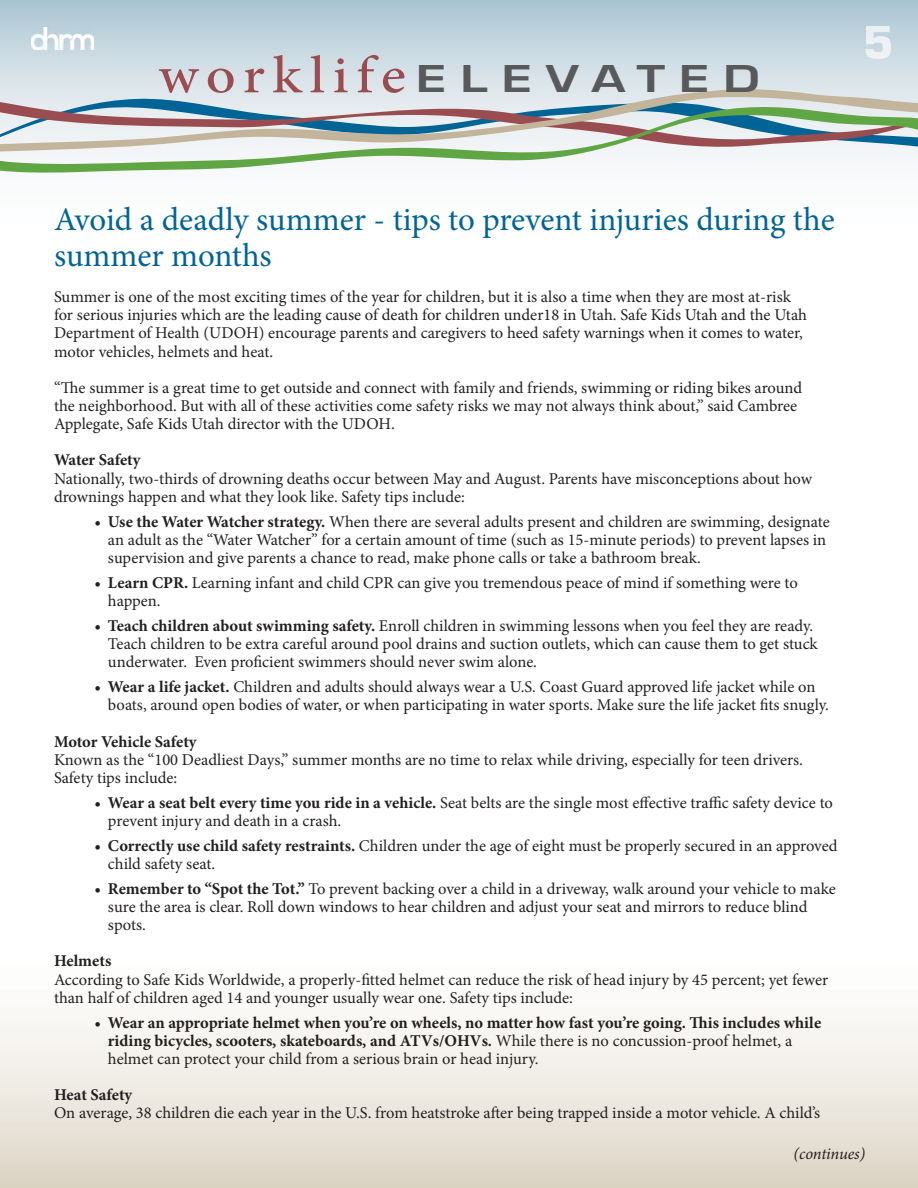
<style>
.page{position:relative;width:918px;height:1188px;background:#fff}
.page>*{position:absolute;margin:0;border:0;box-sizing:border-box;transform-origin:0 0}
.t1{font:500 52.8px "Minion Pro";letter-spacing:.13em;color:#9a4d50;scale:1.11 1}
.t2{font:33px/36.3px "Minion Pro";color:#006497}
.t3{font:16.5px/18.1px "Minion Pro";color:#231f20}
.t4{font:700 16.5px/18.1px "Minion Pro";color:#231f20}
.t5{font:italic 16.5px "Minion Pro";letter-spacing:-.01em;color:#231f20}
.s1{font-family:"Eurostile LT Std";font-weight:600;font-size:36px;color:#58595b}
.s2{font-weight:700}
.s3{font-weight:400}
</style>
<div class="page">
<svg style="left:0;top:0;width:918px;height:80px;background:#c1d4dd"></svg>
<div style="left:0;top:80px;width:918px;height:9px;background:#dce5ea"></div>
<svg style="left:0;top:89px;width:918px;height:16px;background:#d4dcde"></svg>
<svg style="left:0;top:105px;width:918px;height:68px"></svg>
<div style="left:0;top:933px;width:918px;height:255px;background:linear-gradient(to bottom,#fff,#dfd7c9)"></div>
<img style="left:31px;top:28px;width:63px;height:22px">
<svg style="left:865px;top:26px;width:26px;height:33px"></svg>
<h1 class="t1" style="left:158px;top:43px;width:543px">worklife<span class="s1">ELEVATED</span></h1>
<h2 class="t2" style="left:54px;top:204px;width:782px">Avoid a deadly summer - tips to prevent injuries during the summer months</h2>
<p class="t3" style="left:54px;top:289px;width:755px">Summer is one of the most exciting times of the year for children, but it is also a time when they are most at-risk for serious injuries which are the leading cause of death for children under18 in Utah. Safe Kids Utah and the Utah Department of Health (UDOH) encourage parents and caregivers to heed safety warnings when it comes to water, motor vehicles, helmets and heat.</p>
<p class="t3" style="left:54px;top:380px;width:750px">“The summer is a great time to get outside and connect with family and friends, swimming or riding bikes around the neighborhood. But with all of these activities come safety risks we may not always think about,” said Cambree<br>Applegate, Safe Kids Utah director with the UDOH.</p>
<p class="t4" style="left:54px;top:452px;width:88px">Water Safety</p>
<p class="t3" style="left:54px;top:471px;width:759px">Nationally, two-thirds of drowning deaths occur between May and August. Parents have misconceptions about how drownings happen and what they look like. Safety tips include:</p>
<p class="t3" style="left:108px;top:514px;width:723px;text-indent:-14px"><span class="s2">• Use the Water Watcher strategy.</span> When there are several adults present and children are swimming, designate an adult as the “Water Watcher” for a certain amount of time (such as 15-minute periods) to prevent lapses in supervision and give parents a chance to read, make phone calls or take a bathroom break.</p>
<p class="t3" style="left:108px;top:575px;width:691px;text-indent:-14px"><span class="s2">• Learn CPR.</span> Learning infant and child CPR can give you tremendous peace of mind if something were to happen.</p>
<p class="t3" style="left:108px;top:618px;width:711px;text-indent:-14px"><span class="s2">• Teach children about swimming safety.</span> Enroll children in swimming lessons when you feel they are ready.<br>Teach children to be extra careful around pool drains and suction outlets, which can cause them to get stuck underwater. Even proficient swimmers should never swim alone.</p>
<p class="t3" style="left:108px;top:679px;width:722px;text-indent:-14px"><span class="s2">• Wear a life jacket.</span> Children and adults should always wear a U.S. Coast Guard approved life jacket while on boats, around open bodies of water, or when participating in water sports. Make sure the life jacket fits snugly.</p>
<p class="t4" style="left:54px;top:734px;width:144px">Motor Vehicle Safety</p>
<p class="t3" style="left:54px;top:752px;width:751px">Known as the “100 Deadliest Days,” summer months are no time to relax while driving, especially for teen drivers.<br>Safety tips include:</p>
<p class="t3" style="left:108px;top:795px;width:727px;text-indent:-14px"><span class="s2">• Wear a seat belt every time you ride in a vehicle.</span> Seat belts are the single most effective traffic safety device to prevent injury and death in a crash.</p>
<p class="t3" style="left:108px;top:838px;width:731px;text-indent:-14px"><span class="s2">• Correctly use child safety restraints.</span> Children under the age of eight must be properly secured in an approved child safety seat.</p>
<p class="t3" style="left:108px;top:881px;width:729px;text-indent:-14px"><span class="s2">• Remember to “Spot the Tot.”</span> To prevent backing over a child in a driveway, walk around your vehicle to make sure the area is clear. Roll down windows to hear children and adjust your seat and mirrors to reduce blind spots.</p>
<p class="t4" style="left:54px;top:953px;width:59px">Helmets</p>
<p class="t3" style="left:54px;top:972px;width:776px">According to Safe Kids Worldwide, a properly-fitted helmet can reduce the risk of head injury by 45 percent; yet fewer than half of children aged 14 and younger usually wear one. Safety tips include:</p>
<p class="t4" style="left:108px;top:1015px;width:715px;text-indent:-14px">• Wear an appropriate helmet when you’re on wheels, no matter how fast you’re going. This includes while riding bicycles, scooters, skateboards, and ATVs/OHVs. <span class="s3">While there is no concussion-proof helmet, a helmet can protect your child from a serious brain or head injury.</span></p>
<p class="t4" style="left:54px;top:1087px;width:80px">Heat Safety</p>
<p class="t3" style="left:54px;top:1105px;width:768px">On average, 38 children die each year in the U.S. from heatstroke after being trapped inside a motor vehicle. A child’s</p>
<p class="t5" style="left:794px;top:1144px;width:73px">(continues)</p>
</div>
